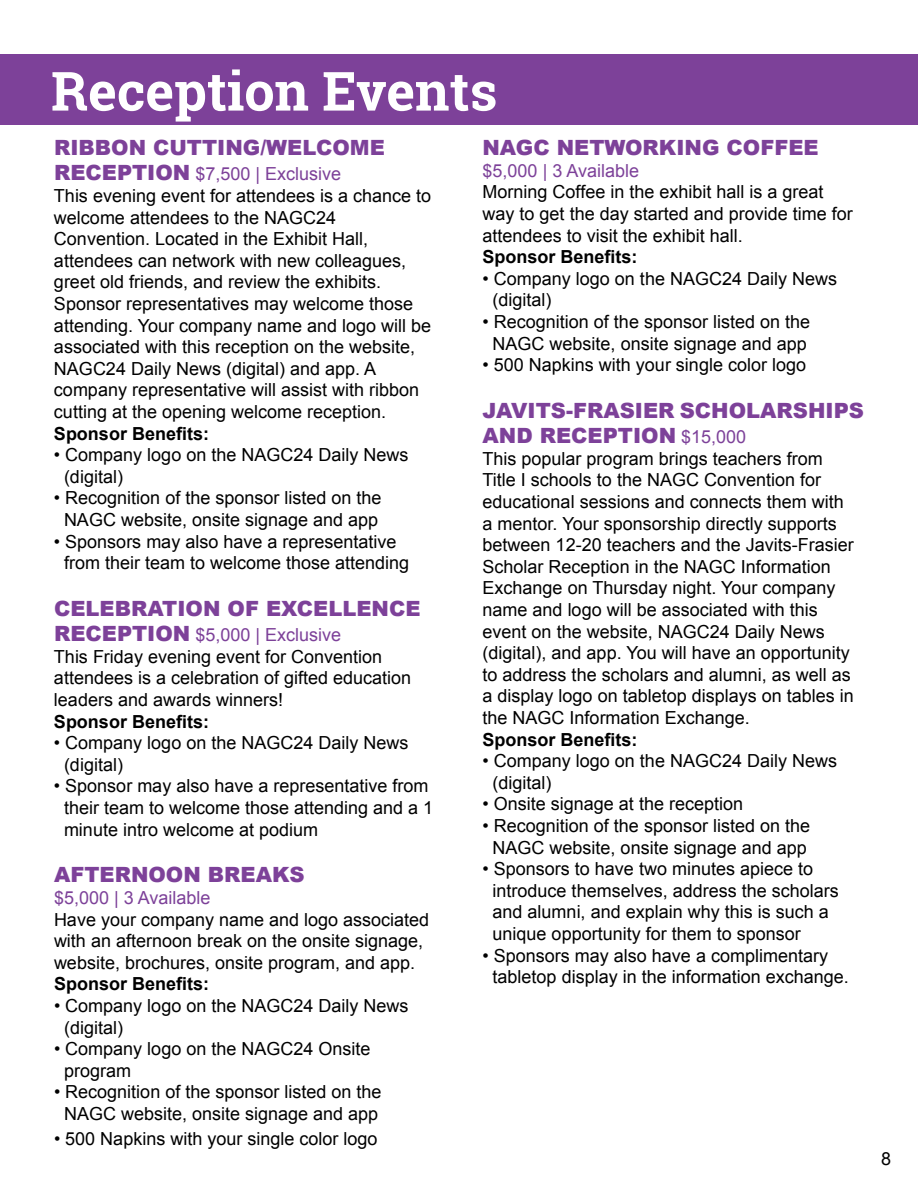
<style>
.page{position:relative;width:918px;height:1188px;background:#fff}
.page>*{position:absolute;margin:0;border:0;box-sizing:border-box;transform-origin:0 0}
.t1{font:700 54px "Roboto Slab";color:#fff}
.t2{font:900 21px/25.2px "Arial";color:#7d4199}
.t3{font:18px/21.6px "Arial";color:#000}
.t4{font:700 18px "Arial";color:#000}
.t5{font:18px "Arial";color:#7d4199}
.s1{font-weight:900;font-size:21px;color:#7d4199}
.s2{color:#7d4199}
.s3{font-weight:400;font-size:18px}
</style>
<div class="page">
<div style="left:0;top:54px;width:918px;height:70px;background:#7d4199"></div>
<h1 class="t1" style="left:51px;top:54px;width:448px">Reception Events</h1>
<p class="t2" style="left:54px;top:135px;width:332px">RIBBON CUTTING/WELCOME</p>
<p class="t3" style="left:54px;top:164px;width:379px"><span class="s1">RECEPTION</span> <span class="s2">$7,500 | Exclusive<br></span>This evening event for attendees is a chance to welcome attendees to the NAGC24<br>Convention. Located in the Exhibit Hall, attendees can network with new colleagues, greet old friends, and review the exhibits.<br>Sponsor representatives may welcome those attending. Your company name and logo will be associated with this reception on the website, NAGC24 Daily News (digital) and app. A company representative will assist with ribbon cutting at the opening welcome reception.</p>
<p class="t4" style="left:54px;top:421px;width:157px">Sponsor Benefits:</p>
<p class="t3" style="left:64px;top:444px;width:346px;text-indent:-10px">• Company logo on the NAGC24 Daily News (digital)</p>
<p class="t3" style="left:54px;top:488px;width:329px;text-align:center">• Recognition of the sponsor listed on the<br>NAGC website, onsite signage and app</p>
<p class="t3" style="left:64px;top:531px;width:347px;text-indent:-10px">• Sponsors may also have a representative from their team to welcome those attending</p>
<p class="t2" style="left:54px;top:595px;width:368px">CELEBRATION OF EXCELLENCE</p>
<p class="t3" style="left:54px;top:624px;width:359px"><span class="s1">RECEPTION</span> <span class="s2">$5,000 | Exclusive<br></span>This Friday evening event for Convention attendees is a celebration of gifted education leaders and awards winners!</p>
<p class="t4" style="left:54px;top:709px;width:157px">Sponsor Benefits:</p>
<p class="t3" style="left:64px;top:732px;width:346px;text-indent:-10px">• Company logo on the NAGC24 Daily News (digital)</p>
<p class="t3" style="left:64px;top:776px;width:371px;text-indent:-10px">• Sponsor may also have a representative from their team to welcome those attending and a 1 minute intro welcome at podium</p>
<p class="t2" style="left:54px;top:862px;width:252px">AFTERNOON BREAKS</p>
<p class="t5" style="left:54px;top:886px;width:158px">$5,000 | 3 Available</p>
<p class="t3" style="left:54px;top:909px;width:377px">Have your company name and logo associated with an afternoon break on the onsite signage, website, brochures, onsite program, and app.</p>
<p class="t4" style="left:54px;top:972px;width:157px">Sponsor Benefits:</p>
<p class="t3" style="left:64px;top:995px;width:346px;text-indent:-10px">• Company logo on the NAGC24 Daily News (digital)</p>
<p class="t3" style="left:64px;top:1038px;width:308px;text-indent:-10px">• Company logo on the NAGC24 Onsite program</p>
<p class="t3" style="left:54px;top:1082px;width:329px;text-align:center">• Recognition of the sponsor listed on the<br>NAGC website, onsite signage and app</p>
<p class="t3" style="left:54px;top:1128px;width:325px">• 500 Napkins with your single color logo</p>
<p class="t2" style="left:483px;top:135px;width:338px">NAGC NETWORKING COFFEE</p>
<p class="t5" style="left:483px;top:159px;width:158px">$5,000 | 3 Available</p>
<p class="t3" style="left:483px;top:182px;width:372px">Morning Coffee in the exhibit hall is a great way to get the day started and provide time for attendees to visit the exhibit hall.</p>
<p class="t4" style="left:483px;top:245px;width:157px">Sponsor Benefits:</p>
<p class="t3" style="left:493px;top:268px;width:346px;text-indent:-10px">• Company logo on the NAGC24 Daily News (digital)</p>
<p class="t3" style="left:483px;top:311px;width:329px;text-align:center">• Recognition of the sponsor listed on the<br>NAGC website, onsite signage and app</p>
<p class="t3" style="left:483px;top:354px;width:325px">• 500 Napkins with your single color logo</p>
<p class="t2" style="left:483px;top:397px;width:383px">JAVITS-FRASIER SCHOLARSHIPS<br>AND RECEPTION <span class="s3">$15,000</span></p>
<p class="t3" style="left:483px;top:448px;width:373px">This popular program brings teachers from Title I schools to the NAGC Convention for educational sessions and connects them with a mentor. Your sponsorship directly supports between 12-20 teachers and the Javits-Frasier Scholar Reception in the NAGC Information Exchange on Thursday night. Your company name and logo will be associated with this event on the website, NAGC24 Daily News (digital), and app. You will have an opportunity to address the scholars and alumni, as well as a display logo on tabletop displays on tables in the NAGC Information Exchange.</p>
<p class="t4" style="left:483px;top:727px;width:157px">Sponsor Benefits:</p>
<p class="t3" style="left:493px;top:750px;width:346px;text-indent:-10px">• Company logo on the NAGC24 Daily News (digital)</p>
<p class="t3" style="left:483px;top:794px;width:262px">• Onsite signage at the reception</p>
<p class="t3" style="left:483px;top:815px;width:329px;text-align:center">• Recognition of the sponsor listed on the<br>NAGC website, onsite signage and app</p>
<p class="t3" style="left:493px;top:858px;width:348px;text-indent:-10px">• Sponsors to have two minutes apiece to introduce themselves, address the scholars and alumni, and explain why this is such a unique opportunity for them to sponsor</p>
<p class="t3" style="left:493px;top:945px;width:358px;text-indent:-10px">• Sponsors may also have a complimentary tabletop display in the information exchange.</p>
<p class="t3" style="left:881px;top:1149px;width:12px">8</p>
</div>
